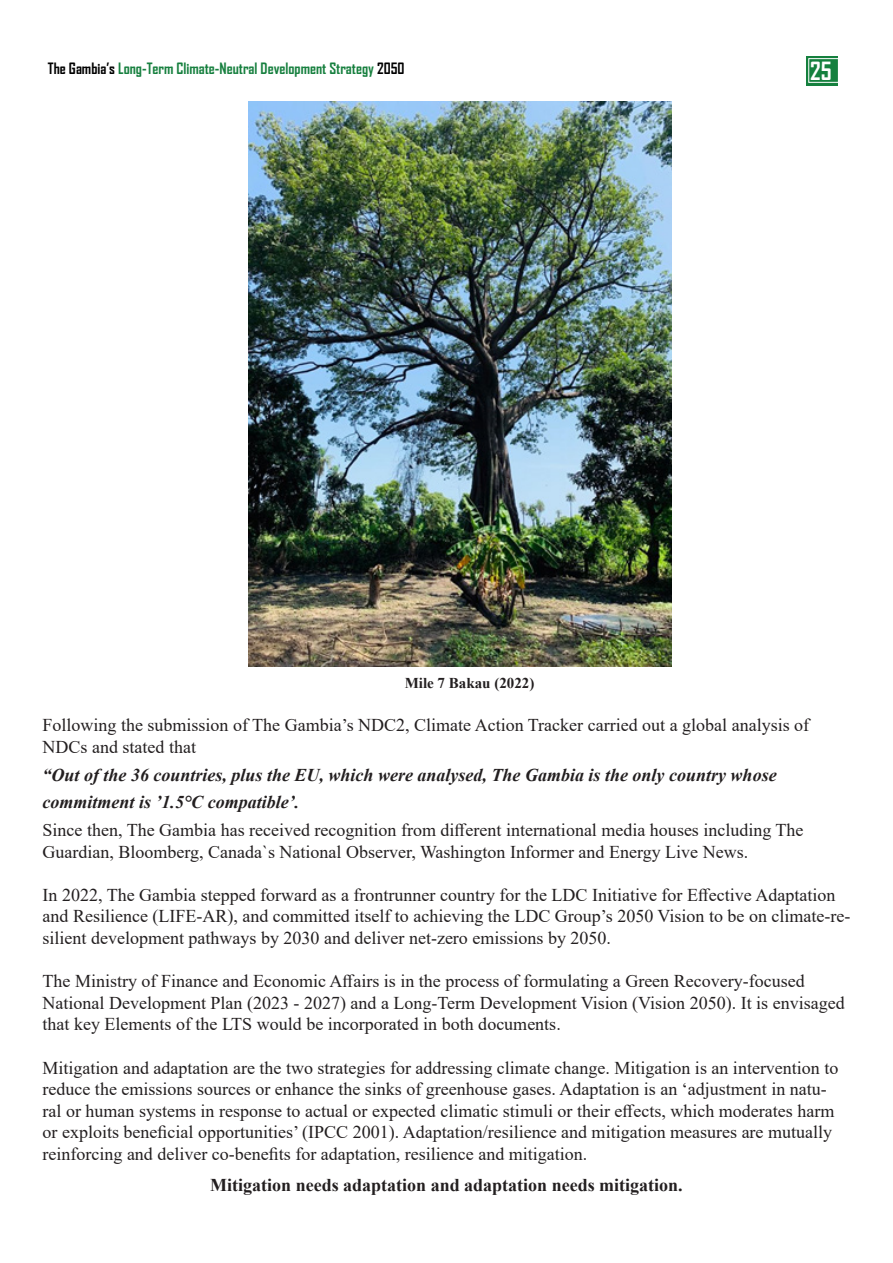
<style>
.page{position:relative;width:893px;height:1263px;background:#fff}
.page>*{position:absolute;margin:0;border:0;box-sizing:border-box;transform-origin:0 0}
.t1{font:700 24px "Agency FB";color:#fff}
.t2{font:18px/21.6px "Times New Roman";color:#231f20}
.t3{font:italic 700 18px/27.6px "Times New Roman";color:#231f20}
.t4{font:700 18px "Times New Roman";color:#231f20}
.t5{font:700 15px "Agency FB";color:#17803f}
.t6{font:700 15px "Times New Roman";color:#231f20}
.s1{color:#000001}
</style>
<div class="page">
<div style="left:806px;top:56px;width:31px;height:29px;background:#15803e"></div>
<div style="left:808px;top:58px;width:31px;height:25px;border:1px solid #fff"></div>
<img style="left:249px;top:101px;width:423px;height:565px">
<p class="t5" style="left:48px;top:59px;width:358px"><span class="s1">The Gambia’s</span> Long-Term Climate-Neutral Development Strategy <span class="s1">2050</span></p>
<h1 class="t1" style="left:810px;top:56px;width:23px">25</h1>
<p class="t6" style="left:405px;top:673px;width:131px">Mile 7 Bakau (2022)</p>
<p class="t2" style="left:43px;top:714px;width:768px">Following the submission of The Gambia’s NDC2, Climate Action Tracker carried out a global analysis of<br>NDCs and stated that</p>
<p class="t3" style="left:43px;top:760px;width:736px">“Out of the 36 countries, plus the EU, which were analysed, The Gambia is the only country whose commitment is ’1.5°C compatible’.</p>
<p class="t2" style="left:43px;top:818px;width:762px">Since then, The Gambia has received recognition from different international media houses including The<br>Guardian, Bloomberg, Canada`s National Observer, Washington Informer and Energy Live News.</p>
<p class="t2" style="left:43px;top:883px;width:809px">In 2022, The Gambia stepped forward as a frontrunner country for the LDC Initiative for Effective Adaptation and Resilience (LIFE-AR), and committed itself to achieving the LDC Group’s 2050 Vision to be on climate-re&shy;silient development pathways by 2030 and deliver net-zero emissions by 2050.</p>
<p class="t2" style="left:43px;top:970px;width:804px">The Ministry of Finance and Economic Affairs is in the process of formulating a Green Recovery-focused<br>National Development Plan (2023 - 2027) and a Long-Term Development Vision (Vision 2050). It is envisaged that key Elements of the LTS would be incorporated in both documents.</p>
<p class="t2" style="left:43px;top:1056px;width:797px">Mitigation and adaptation are the two strategies for addressing climate change. Mitigation is an intervention to reduce the emissions sources or enhance the sinks of greenhouse gases. Adaptation is an ‘adjustment in natu&shy;ral or human systems in response to actual or expected climatic stimuli or their effects, which moderates harm or exploits beneficial opportunities’ (IPCC 2001). Adaptation/resilience and mitigation measures are mutually reinforcing and deliver co-benefits for adaptation, resilience and mitigation.</p>
<p class="t4" style="left:210px;top:1171px;width:474px">Mitigation needs adaptation and adaptation needs mitigation.</p>
</div>
